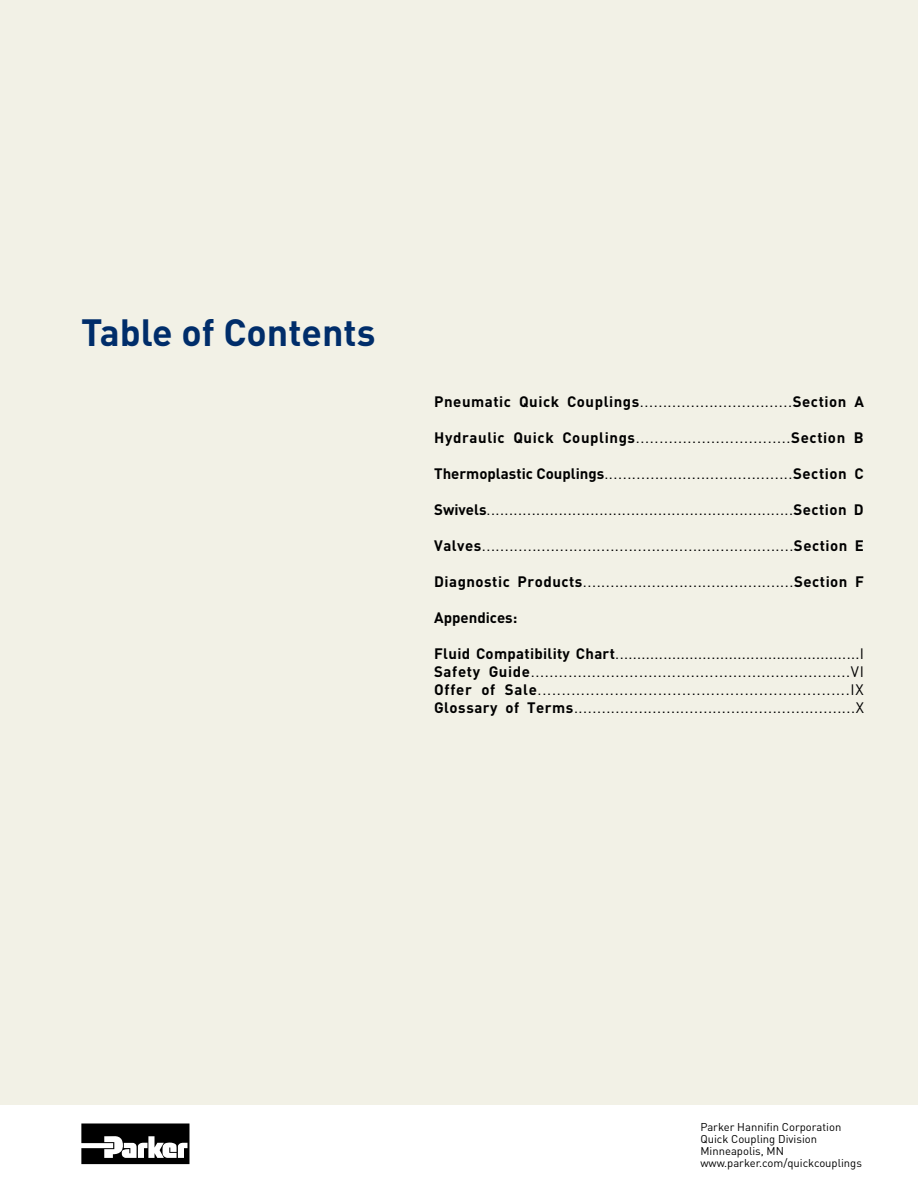
<style>
.page{position:relative;width:918px;height:1188px;background:#fff}
.page>*{position:absolute;margin:0;border:0;box-sizing:border-box;transform-origin:0 0}
.t1{font:700 37.5px "DINOT";color:#002d6a}
.t2{font:15px/18px "DINOT";color:#000;text-align:justify}
.t3{font:700 15px "DINOT";color:#000}
.t4{font:11.25px/12px "DINOT";color:#000}
.s1{font-weight:700}
</style>
<div class="page">
<svg style="left:81px;top:1124px;width:108px;height:40px"></svg>
<div style="left:0;top:0;width:918px;height:1112px;background:#f2f1e6"></div>
<div style="left:0;top:1106px;width:918px;height:13px;background:#fff"></div>
<h1 class="t1" style="left:81px;top:307px;width:296px">Table of Contents</h1>
<p class="t2" style="left:434px;top:392px;width:431px"><span class="s1">Pneumatic Quick Couplings</span>.................................<span class="s1">Section A</span></p>
<p class="t2" style="left:434px;top:428px;width:431px"><span class="s1">Hydraulic Quick Couplings</span>.................................<span class="s1">Section B</span></p>
<p class="t2" style="left:434px;top:464px;width:431px"><span class="s1">Thermoplastic Couplings</span>.........................................<span class="s1">Section C</span></p>
<p class="t2" style="left:434px;top:500px;width:431px"><span class="s1">Swivels</span>....................................................................<span class="s1">Section D</span></p>
<p class="t2" style="left:434px;top:536px;width:431px"><span class="s1">Valves</span>....................................................................<span class="s1">Section E</span></p>
<p class="t2" style="left:434px;top:572px;width:431px"><span class="s1">Diagnostic Products</span>..............................................<span class="s1">Section F</span></p>
<p class="t3" style="left:434px;top:607px;width:85px">Appendices:</p>
<p class="t2" style="left:434px;top:644px;width:431px"><span class="s1">Fluid Compatibility Chart</span>........................................................I <span class="s1">Safety Guide</span>....................................................................VI <span class="s1">Offer of Sale</span>.................................................................IX <span class="s1">Glossary of Terms</span>.............................................................X</p>
<p class="t4" style="left:700px;top:1120px;width:163px">Parker Hannifin Corporation<br>Quick Coupling Division<br>Minneapolis, MN www.parker.com/quickcouplings</p>
</div>
